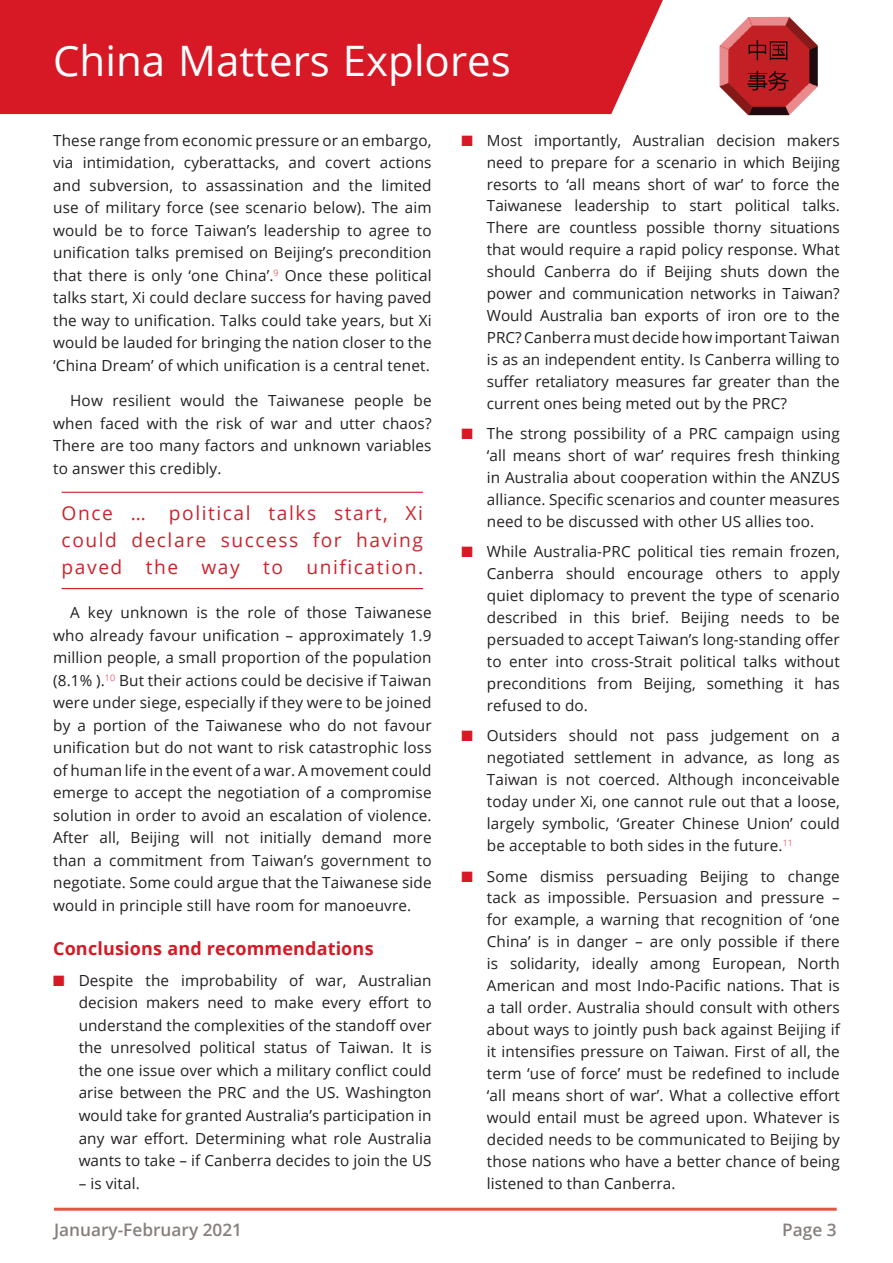
<style>
.page{position:relative;width:893px;height:1263px;background:#fff}
.page>*{position:absolute;margin:0;border:0;box-sizing:border-box;transform-origin:0 0}
.t1{font:42px "Open Sans";color:#fff}
.t2{font:19.2px/27px "Open Sans";letter-spacing:.08em;color:#cb242e;text-align:justify}
.t3{font:700 18px "Open Sans";letter-spacing:.01em;color:#d71825}
.t4{font:600 17.25px "Open Sans";color:#867f7c}
.t5{font:15.3px/21.9px "Open Sans";letter-spacing:.005em;color:#231f20;text-align:justify}
.s1{color:#d71825}
</style>
<div class="page">
<hr style="left:54px;top:1208px;width:783px;height:3px;background:#df5642">
<div style="left:0;top:0;width:663px;height:114px;background:#d71825"></div>
<img style="left:720px;top:17px;width:98px;height:98px">
<hr style="left:62px;top:492px;width:361px;height:1px;background:#d71825">
<hr style="left:62px;top:588px;width:361px;height:1px;background:#d71825">
<h1 class="t1" style="left:53px;top:32px;width:459px">China Matters Explores</h1>
<p class="t5" style="left:53px;top:128px;width:380px;line-height:22.5px">These range from economic pressure or an embargo, via intimidation, cyberattacks, and covert actions and subversion, to assassination and the limited use of military force (see scenario below). The aim would be to force Taiwan’s leadership to agree to unification talks premised on Beijing’s precondition that there is only ‘one China’.<sup>9</sup> Once these political talks start, Xi could declare success for having paved the way to unification. Talks could take years, but Xi would be lauded for bringing the nation closer to the ‘China Dream’ of which unification is a central tenet.</p>
<p class="t5" style="left:53px;top:389px;width:380px;line-height:22.5px;text-indent:17px">How resilient would the Taiwanese people be when faced with the risk of war and utter chaos?<br>There are too many factors and unknown variables to answer this credibly.</p>
<p class="t2" style="left:62px;top:499px;width:363px">Once … political talks start, Xi could declare success for having paved the way to unification.</p>
<p class="t5" style="left:53px;top:601px;width:380px;line-height:22.5px;text-indent:17px">A key unknown is the role of those Taiwanese who already favour unification – approximately 1.9 million people, a small proportion of the population (8.1% ).<sup>10</sup> But their actions could be decisive if Taiwan were under siege, especially if they were to be joined by a portion of the Taiwanese who do not favour unification but do not want to risk catastrophic loss of human life in the event of a war. A movement could emerge to accept the negotiation of a compromise solution in order to avoid an escalation of violence.<br>After all, Beijing will not initially demand more than a commitment from Taiwan’s government to negotiate. Some could argue that the Taiwanese side would in principle still have room for manoeuvre.</p>
<p class="t3" style="left:53px;top:935px;width:322px">Conclusions and recommendations</p>
<p class="t5" style="left:79px;top:968px;width:354px;line-height:22.5px;text-indent:-26px"><span class="s1">■</span> Despite the improbability of war, Australian decision makers need to make every effort to understand the complexities of the standoff over the unresolved political status of Taiwan. It is the one issue over which a military conflict could arise between the PRC and the US. Washington would take for granted Australia’s participation in any war effort. Determining what role Australia wants to take – if Canberra decides to join the US</p>
<p class="t5" style="left:79px;top:1172px;width:63px">– is vital.</p>
<p class="t5" style="left:487px;top:129px;width:354px;text-indent:-26px"><span class="s1">■</span> Most importantly, Australian decision makers need to prepare for a scenario in which Beijing resorts to ‘all means short of war’ to force the Taiwanese leadership to start political talks.<br>There are countless possible thorny situations that would require a rapid policy response. What should Canberra do if Beijing shuts down the power and communication networks in Taiwan?<br>Would Australia ban exports of iron ore to the PRC? Canberra must decide how important Taiwan is as an independent entity. Is Canberra willing to suffer retaliatory measures far greater than the current ones being meted out by the PRC?</p>
<p class="t5" style="left:487px;top:422px;width:354px;text-indent:-26px"><span class="s1">■</span> The strong possibility of a PRC campaign using ‘all means short of war’ requires fresh thinking in Australia about cooperation within the ANZUS alliance. Specific scenarios and counter measures need to be discussed with other US allies too.</p>
<p class="t5" style="left:487px;top:540px;width:354px;text-indent:-26px"><span class="s1">■</span> While Australia-PRC political ties remain frozen, Canberra should encourage others to apply quiet diplomacy to prevent the type of scenario described in this brief. Beijing needs to be persuaded to accept Taiwan’s long-standing offer to enter into cross-Strait political talks without preconditions from Beijing, something it has refused to do.</p>
<p class="t5" style="left:487px;top:724px;width:354px;text-indent:-26px"><span class="s1">■</span> Outsiders should not pass judgement on a negotiated settlement in advance, as long as Taiwan is not coerced. Although inconceivable today under Xi, one cannot rule out that a loose, largely symbolic, ‘Greater Chinese Union’ could be acceptable to both sides in the future.<sup>11</sup></p>
<p class="t5" style="left:487px;top:865px;width:354px;text-indent:-26px"><span class="s1">■</span> Some dismiss persuading Beijing to change tack as impossible. Persuasion and pressure – for example, a warning that recognition of ‘one China’ is in danger – are only possible if there is solidarity, ideally among European, North American and most Indo-Pacific nations. That is a tall order. Australia should consult with others about ways to jointly push back against Beijing if it intensifies pressure on Taiwan. First of all, the term ‘use of force’ must be redefined to include ‘all means short of war’. What a collective effort would entail must be agreed upon. Whatever is decided needs to be communicated to Beijing by those nations who have a better chance of being listened to than Canberra.</p>
<p class="t4" style="left:54px;top:1218px;width:190px">January-February 2021</p>
<p class="t4" style="left:782px;top:1218px;width:56px">Page 3</p>
</div>
